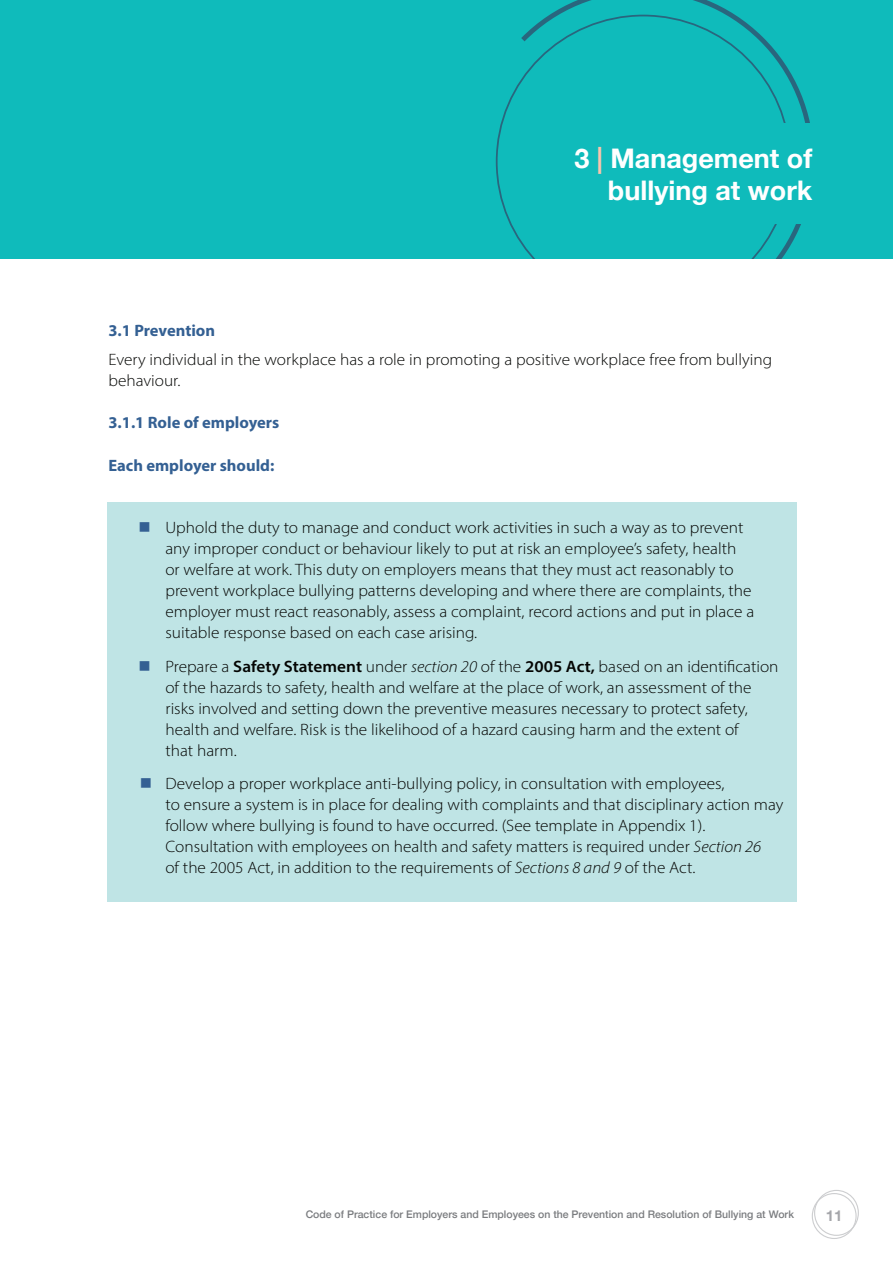
<style>
.page{position:relative;width:893px;height:1263px;background:#fff}
.page>*{position:absolute;margin:0;border:0;box-sizing:border-box;transform-origin:0 0}
.t1{font:700 27px/31.5px "Helvetica Neue";color:#fff;text-align:right}
.t2{font:300 16.5px/21px "Myriad Pro";color:#040503;scale:1.05 1}
.t3{font:700 16.5px "Myriad Pro";color:#346093}
.t4{font:700 15px "Helvetica Neue";color:#a5a6aa}
.t5{font:500 10.5px "Helvetica Neue";color:#7a7c7f}
.s1{color:#fbc4ad}
.s2{color:#346093}
.s3{font-weight:600}
.s4{font-style:italic}
</style>
<div class="page">
<div style="left:814px;top:1190px;width:45px;height:46px;border:1px solid #cdced0;border-radius:50%"></div>
<div style="left:812px;top:1193px;width:45px;height:46px;border:1px solid #cdced0;border-radius:50%"></div>
<div style="left:108px;top:502px;width:689px;height:400px;background:#bfe4e5"></div>
<div style="left:0;top:0;width:893px;height:259px;background:#0fbbbb"></div>
<svg style="left:516px;top:0;width:294px;height:259px"></svg>
<div style="left:589px;top:123px;width:250px;height:100px;background:#0fbbbb"></div>
<h1 class="t1" style="left:574px;top:143px;width:240px">3 <span class="s1">|</span> Management of bullying at work</h1>
<p class="t3" style="left:108px;top:319px;width:108px">3.1 Prevention</p>
<p class="t2" style="left:108px;top:349px;width:634px">Every individual in the workplace has a role in promoting a positive workplace free from bullying behaviour.</p>
<p class="t3" style="left:108px;top:412px;width:172px">3.1.1 Role of employers</p>
<p class="t3" style="left:108px;top:454px;width:167px">Each employer should:</p>
<p class="t2" style="left:165px;top:517px;width:562px;text-indent:-27px"><span class="s2">■</span> Uphold the duty to manage and conduct work activities in such a way as to prevent any improper conduct or behaviour likely to put at risk an employee’s safety, health or welfare at work. This duty on employers means that they must act reasonably to prevent workplace bullying patterns developing and where there are complaints, the employer must react reasonably, assess a complaint, record actions and put in place a suitable response based on each case arising.</p>
<p class="t2" style="left:165px;top:655px;width:585px;text-indent:-27px"><span class="s2">■</span> Prepare a <span class="s3">Safety Statement</span> under <span class="s4">section 20</span> of the <span class="s3">2005 Act,</span> based on an identification of the hazards to safety, health and welfare at the place of work, an assessment of the risks involved and setting down the preventive measures necessary to protect safety, health and welfare. Risk is the likelihood of a hazard causing harm and the extent of<br>that harm.</p>
<p class="t2" style="left:165px;top:773px;width:590px;text-indent:-26px"><span class="s2">■</span> Develop a proper workplace anti-bullying policy, in consultation with employees,<br>to ensure a system is in place for dealing with complaints and that disciplinary action may follow where bullying is found to have occurred. (See template in Appendix 1).<br>Consultation with employees on health and safety matters is required under <span class="s4">Section 26<br></span>of the 2005 Act, in addition to the requirements of <span class="s4">Sections 8 and 9</span> of the Act.</p>
<p class="t5" style="left:306px;top:1206px;width:490px">Code of Practice for Employers and Employees on the Prevention and Resolution of Bullying at Work</p>
<p class="t4" style="left:826px;top:1203px;width:18px">11</p>
</div>
